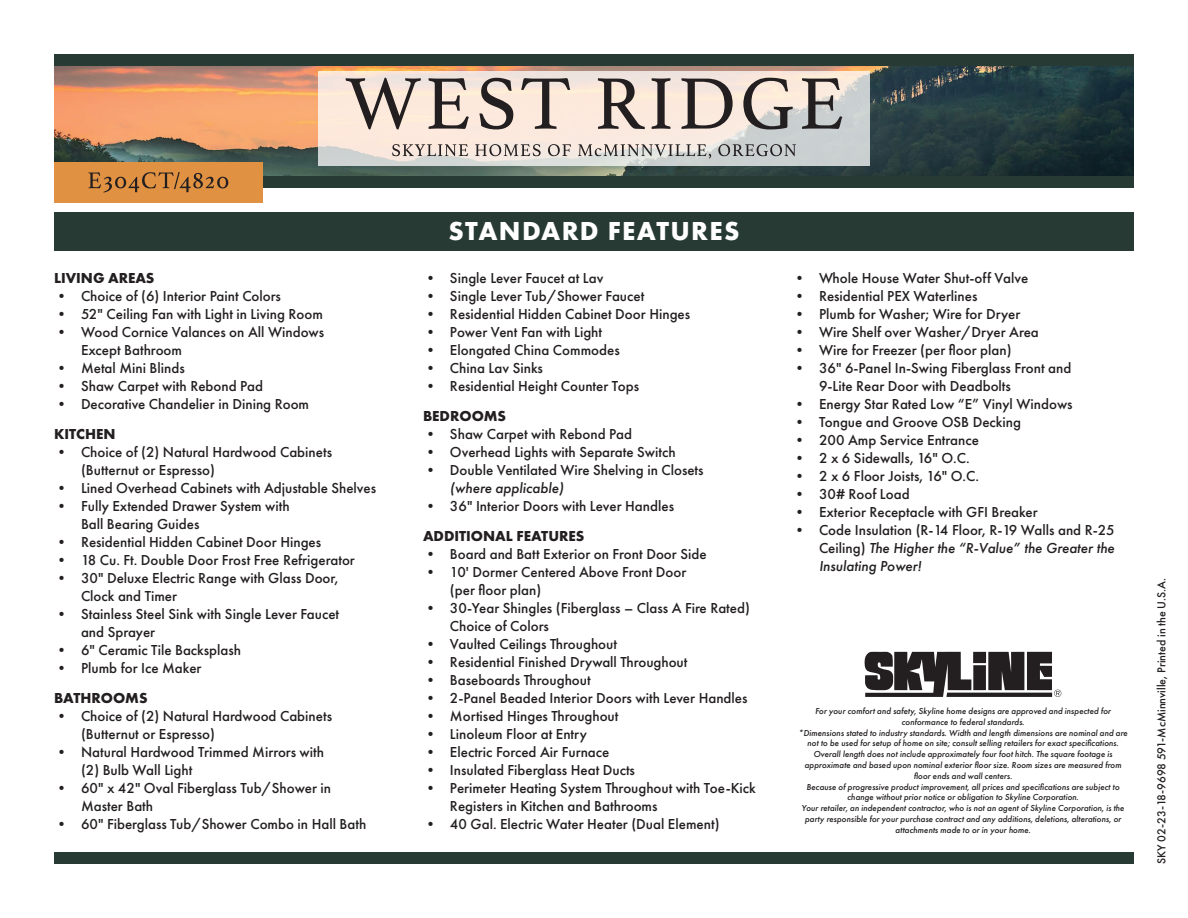
<style>
.page{position:relative;width:1188px;height:918px;background:#fff}
.page>*{position:absolute;margin:0;border:0;box-sizing:border-box;transform-origin:0 0}
.t1{font:700 27px "Futura PT";letter-spacing:.05em;color:#fff}
.t2{font:500 15px/18px "Futura PT";color:#231f20}
.t3{font:700 15px "Futura PT";color:#231f20}
.t4{font:italic 500 15px "Futura PT";color:#231f20}
.t5{font:500 12px "Futura PT";color:#231f20}
.t6{font:italic 500 9px/10.8px "Futura PT";color:#231f20;text-align:center}
.s1{font-style:italic}
</style>
<div class="page">
<div style="left:54px;top:853px;width:1080px;height:11px;background:#273a34"></div>
<div style="left:54px;top:212px;width:1080px;height:39px;background:#273a34"></div>
<svg style="left:865px;top:652px;width:196px;height:45px"></svg>
<img style="left:54px;top:65px;width:1080px;height:112px">
<svg style="left:318px;top:71px;width:552px;height:94px;background:#e7ded8"></svg>
<div style="left:54px;top:177px;width:1080px;height:11px;background:#273a34"></div>
<div style="left:54px;top:54px;width:1080px;height:11px;background:#273a34"></div>
<div style="left:54px;top:162px;width:209px;height:40px;background:#e19142"></div>
<svg style="left:346px;top:78px;width:496px;height:51px;background:#beb1a9"></svg>
<svg style="left:392px;top:144px;width:404px;height:15px;background:#bfb9b5"></svg>
<svg style="left:88px;top:172px;width:140px;height:21px"></svg>
<p class="t3" style="left:54px;top:268px;width:102px">LIVING AREAS</p>
<p class="t2" style="left:54px;top:287px;width:228px">• Choice of (6) Interior Paint Colors</p>
<p class="t2" style="left:54px;top:305px;width:271px">• 52" Ceiling Fan with Light in Living Room</p>
<p class="t2" style="left:81px;top:323px;width:245px;text-indent:-27px">• Wood Cornice Valances on All Windows<br>Except Bathroom</p>
<p class="t2" style="left:54px;top:359px;width:132px">• Metal Mini Blinds</p>
<p class="t2" style="left:54px;top:377px;width:210px">• Shaw Carpet with Rebond Pad</p>
<p class="t2" style="left:54px;top:395px;width:257px">• Decorative Chandelier in Dining Room</p>
<p class="t3" style="left:54px;top:424px;width:63px">KITCHEN</p>
<p class="t2" style="left:81px;top:443px;width:253px;text-indent:-27px">• Choice of (2) Natural Hardwood Cabinets (Butternut or Espresso)</p>
<p class="t2" style="left:54px;top:479px;width:324px">• Lined Overhead Cabinets with Adjustable Shelves</p>
<p class="t2" style="left:81px;top:497px;width:210px;text-indent:-27px">• Fully Extended Drawer System with<br>Ball Bearing Guides</p>
<p class="t2" style="left:54px;top:533px;width:269px">• Residential Hidden Cabinet Door Hinges</p>
<p class="t2" style="left:54px;top:551px;width:302px">• 18 Cu. Ft. Double Door Frost Free Refrigerator</p>
<p class="t2" style="left:81px;top:569px;width:259px;text-indent:-27px">• 30" Deluxe Electric Range with Glass Door,<br>Clock and Timer</p>
<p class="t2" style="left:81px;top:605px;width:260px;text-indent:-27px">• Stainless Steel Sink with Single Lever Faucet and Sprayer</p>
<p class="t2" style="left:54px;top:641px;width:189px">• 6" Ceramic Tile Backsplash</p>
<p class="t2" style="left:54px;top:659px;width:149px">• Plumb for Ice Maker</p>
<p class="t3" style="left:54px;top:688px;width:95px">BATHROOMS</p>
<p class="t2" style="left:81px;top:707px;width:253px;text-indent:-27px">• Choice of (2) Natural Hardwood Cabinets (Butternut or Espresso)</p>
<p class="t2" style="left:81px;top:743px;width:245px;text-indent:-27px">• Natural Hardwood Trimmed Mirrors with (2) Bulb Wall Light</p>
<p class="t2" style="left:81px;top:779px;width:252px;text-indent:-27px">• 60" x 42" Oval Fiberglass Tub/Shower in<br>Master Bath</p>
<p class="t2" style="left:54px;top:815px;width:314px">• 60" Fiberglass Tub/Shower Combo in Hall Bath</p>
<h1 class="t1" style="left:448px;top:213px;width:293px">STANDARD FEATURES</h1>
<p class="t2" style="left:423px;top:269px;width:182px">• Single Lever Faucet at Lav</p>
<p class="t2" style="left:423px;top:287px;width:223px">• Single Lever Tub/Shower Faucet</p>
<p class="t2" style="left:423px;top:305px;width:269px">• Residential Hidden Cabinet Door Hinges</p>
<p class="t2" style="left:423px;top:323px;width:181px">• Power Vent Fan with Light</p>
<p class="t2" style="left:423px;top:341px;width:198px">• Elongated China Commodes</p>
<p class="t2" style="left:423px;top:359px;width:121px">• China Lav Sinks</p>
<p class="t2" style="left:423px;top:377px;width:218px">• Residential Height Counter Tops</p>
<p class="t3" style="left:423px;top:406px;width:85px">BEDROOMS</p>
<p class="t2" style="left:423px;top:425px;width:210px">• Shaw Carpet with Rebond Pad</p>
<p class="t2" style="left:423px;top:443px;width:254px">• Overhead Lights with Separate Switch</p>
<p class="t2" style="left:423px;top:461px;width:282px">• Double Ventilated Wire Shelving in Closets</p>
<p class="t4" style="left:450px;top:478px;width:115px">(where applicable)</p>
<p class="t2" style="left:423px;top:497px;width:253px">• 36" Interior Doors with Lever Handles</p>
<p class="t3" style="left:423px;top:526px;width:163px">ADDITIONAL FEATURES</p>
<p class="t2" style="left:423px;top:545px;width:285px">• Board and Batt Exterior on Front Door Side</p>
<p class="t2" style="left:450px;top:563px;width:238px;text-indent:-27px">• 10' Dormer Centered Above Front Door (per floor plan)</p>
<p class="t2" style="left:450px;top:599px;width:301px;text-indent:-27px">• 30-Year Shingles (Fiberglass – Class A Fire Rated)<br>Choice of Colors</p>
<p class="t2" style="left:423px;top:635px;width:196px">• Vaulted Ceilings Throughout</p>
<p class="t2" style="left:423px;top:653px;width:266px">• Residential Finished Drywall Throughout</p>
<p class="t2" style="left:423px;top:671px;width:169px">• Baseboards Throughout</p>
<p class="t2" style="left:423px;top:689px;width:326px">• 2-Panel Beaded Interior Doors with Lever Handles</p>
<p class="t2" style="left:423px;top:707px;width:197px">• Mortised Hinges Throughout</p>
<p class="t2" style="left:423px;top:725px;width:165px">• Linoleum Floor at Entry</p>
<p class="t2" style="left:423px;top:743px;width:188px">• Electric Forced Air Furnace</p>
<p class="t2" style="left:423px;top:761px;width:214px">• Insulated Fiberglass Heat Ducts</p>
<p class="t2" style="left:450px;top:779px;width:307px;text-indent:-27px">• Perimeter Heating System Throughout with Toe-Kick<br>Registers in Kitchen and Bathrooms</p>
<p class="t2" style="left:423px;top:815px;width:298px">• 40 Gal. Electric Water Heater (Dual Element)</p>
<p class="t2" style="left:792px;top:269px;width:238px">• Whole House Water Shut-off Valve</p>
<p class="t2" style="left:792px;top:287px;width:187px">• Residential PEX Waterlines</p>
<p class="t2" style="left:792px;top:305px;width:230px">• Plumb for Washer; Wire for Dryer</p>
<p class="t2" style="left:792px;top:323px;width:248px">• Wire Shelf over Washer/Dryer Area</p>
<p class="t2" style="left:792px;top:341px;width:221px">• Wire for Freezer (per floor plan)</p>
<p class="t2" style="left:819px;top:359px;width:254px;text-indent:-27px">• 36" 6-Panel In-Swing Fiberglass Front and<br>9-Lite Rear Door with Deadbolts</p>
<p class="t2" style="left:792px;top:395px;width:282px">• Energy Star Rated Low “E” Vinyl Windows</p>
<p class="t2" style="left:792px;top:413px;width:231px">• Tongue and Groove OSB Decking</p>
<p class="t2" style="left:792px;top:431px;width:189px">• 200 Amp Service Entrance</p>
<p class="t2" style="left:792px;top:449px;width:179px">• 2 x 6 Sidewalls, 16" O.C.</p>
<p class="t2" style="left:792px;top:467px;width:189px">• 2 x 6 Floor Joists, 16" O.C.</p>
<p class="t2" style="left:792px;top:485px;width:119px">• 30# Roof Load</p>
<p class="t2" style="left:792px;top:503px;width:247px">• Exterior Receptacle with GFI Breaker</p>
<p class="t2" style="left:819px;top:521px;width:297px;text-align:justify;text-indent:-27px">• Code Insulation (R-14 Floor, R-19 Walls and R-25<br>Ceiling) <span class="s1">The Higher the “R-Value” the Greater the Insulating Power!</span></p>
<p class="t6" style="left:798px;top:706px;width:331px">For your comfort and safety, Skyline home designs are approved and inspected for conformance to federal standards.<br>*Dimensions stated to industry standards. Width and length dimensions are nominal and are not to be used for setup of home on site; consult selling retailers for exact specifications.<br>Overall length does not include approximately four foot hitch. The square footage is approximate and based upon nominal exterior floor size. Room sizes are measured from floor ends and wall centers.<br>Because of progressive product improvement, all prices and specifications are subject to change without prior notice or obligation to Skyline Corporation.<br>Your retailer, an independent contractor, who is not an agent of Skyline Corporation, is the party responsible for your purchase contract and any additions, deletions, alterations, or attachments made to or in your home.</p>
<p class="t5" style="left:1154px;top:864px;width:288px;rotate:-90deg">SKY 02-23-18-9698 591-McMinnville, Printed in the U.S.A.</p>
</div>
